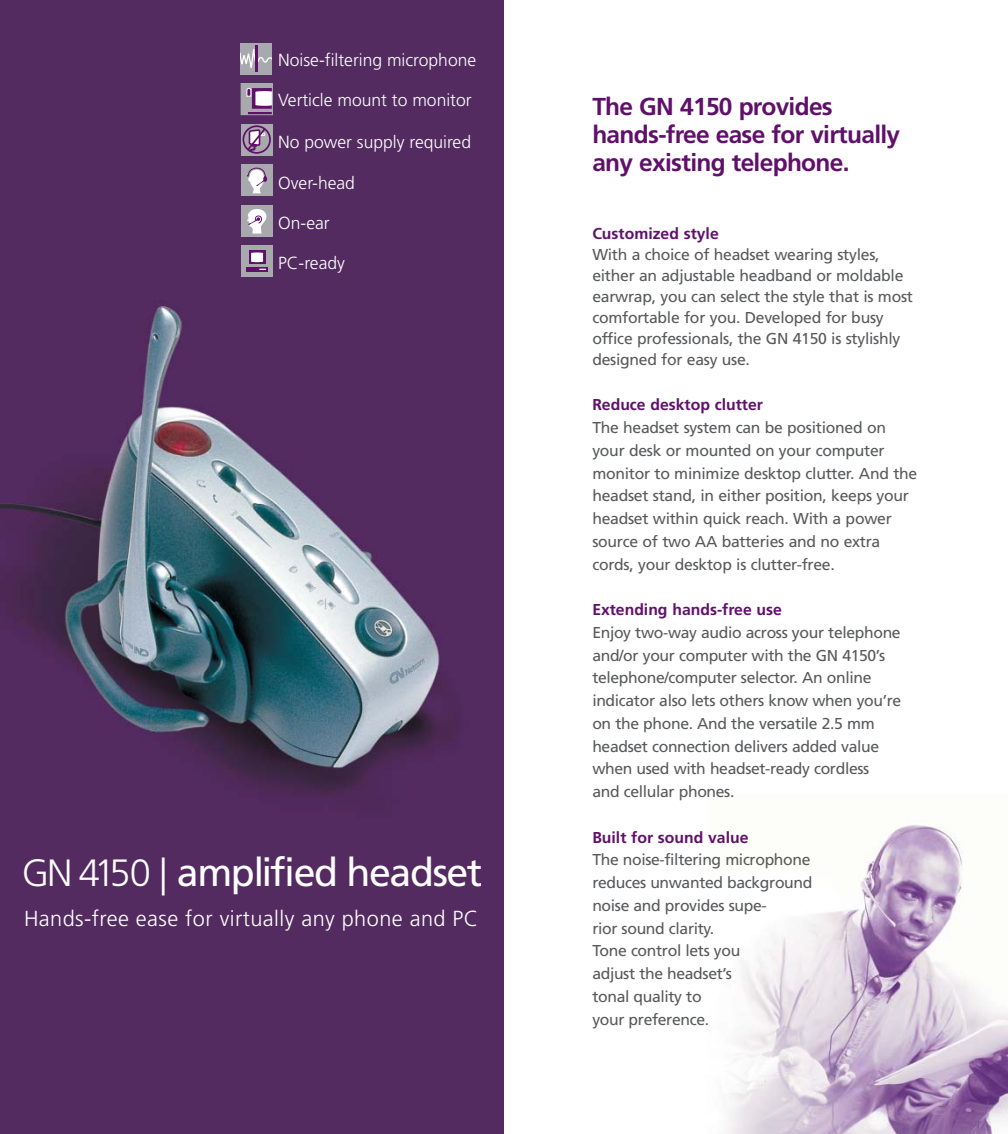
<style>
.page{position:relative;width:1008px;height:1134px;background:#fff}
.page>*{position:absolute;margin:0;border:0;box-sizing:border-box;transform-origin:0 0}
.t1{font:39.38px "Frutiger";letter-spacing:-.035em;color:#fff}
.t2{font:700 24.5px/28px "Frutiger";letter-spacing:-.03em;color:#60106a}
.t3{font:300 21.7px "Frutiger";letter-spacing:.02em;color:#fff}
.t4{font:300 17.5px "Frutiger";color:#fff}
.t5{font:15.75px/22.8px "Frutiger";letter-spacing:-.015em;color:#58595b}
.t6{font:700 15.75px "Frutiger";color:#60106a}
.s1{font-weight:300;font-size:37.98px}
</style>
<div class="page">
<img style="left:728px;top:825px;width:280px;height:309px">
<img style="left:0;top:0;width:504px;height:1134px">
<div style="left:241px;top:245px;width:31px;height:32px;background:#a7a9ac"></div>
<svg style="left:246px;top:267px;width:22px;height:5px"></svg>
<svg style="left:249px;top:250px;width:17px;height:14px"></svg>
<svg style="left:251px;top:252px;width:12px;height:10px"></svg>
<div style="left:241px;top:164px;width:31px;height:32px;background:#a7a9ac"></div>
<svg style="left:247px;top:168px;width:20px;height:25px"></svg>
<div style="left:241px;top:205px;width:31px;height:31px;background:#a7a9ac"></div>
<svg style="left:247px;top:209px;width:20px;height:25px"></svg>
<svg style="left:241px;top:43px;width:31px;height:31px"></svg>
<hr style="left:255px;top:45px;width:3px;height:27px;background:#60106a">
<div style="left:241px;top:124px;width:31px;height:31px;background:#a7a9ac"></div>
<svg style="left:242px;top:125px;width:29px;height:29px"></svg>
<div style="left:241px;top:83px;width:31px;height:32px;background:#a7a9ac"></div>
<svg style="left:246px;top:88px;width:25px;height:21px"></svg>
<div style="left:241px;top:83px;width:32px;height:32px;border:1px solid #a7a9ac"></div>
<p class="t4" style="left:278px;top:53px;width:200px">Noise-filtering microphone</p>
<p class="t4" style="left:278px;top:93px;width:195px">Verticle mount to monitor</p>
<p class="t4" style="left:278px;top:135px;width:194px">No power supply required</p>
<p class="t4" style="left:278px;top:176px;width:78px">Over-head</p>
<p class="t4" style="left:278px;top:216px;width:53px">On-ear</p>
<p class="t4" style="left:278px;top:256px;width:68px">PC-ready</p>
<h1 class="t1" style="left:22px;top:857px;width:462px"><span class="s1">GN 4150 |</span> amplified headset</h1>
<h3 class="t3" style="left:24px;top:910px;width:456px">Hands-free ease for virtually any phone and PC</h3>
<h2 class="t2" style="left:592px;top:94px;width:309px">The GN 4150 provides hands-free ease for virtually any existing telephone.</h2>
<p class="t6" style="left:592px;top:227px;width:128px">Customized style</p>
<p class="t5" style="left:592px;top:245px;width:322px;line-height:21px">With a choice of headset wearing styles, either an adjustable headband or moldable earwrap, you can select the style that is most comfortable for you. Developed for busy office professionals, the GN 4150 is stylishly designed for easy use.</p>
<p class="t6" style="left:592px;top:399px;width:172px">Reduce desktop clutter</p>
<p class="t5" style="left:592px;top:417px;width:326px">The headset system can be positioned on your desk or mounted on your computer monitor to minimize desktop clutter. And the headset stand, in either position, keeps your headset within quick reach. With a power source of two AA batteries and no extra cords, your desktop is clutter-free.</p>
<p class="t6" style="left:592px;top:603px;width:191px">Extending hands-free use</p>
<p class="t5" style="left:592px;top:622px;width:310px">Enjoy two-way audio across your telephone and/or your computer with the GN 4150’s telephone/computer selector. An online indicator also lets others know when you’re on the phone. And the versatile 2.5 mm headset connection delivers added value when used with headset-ready cordless<br>and cellular phones.</p>
<p class="t6" style="left:592px;top:831px;width:158px">Built for sound value</p>
<p class="t5" style="left:592px;top:850px;width:222px">The noise-filtering microphone reduces unwanted background noise and provides supe-<br>rior sound clarity.<br>Tone control lets you<br>adjust the headset’s<br>tonal quality to<br>your preference.</p>
</div>
